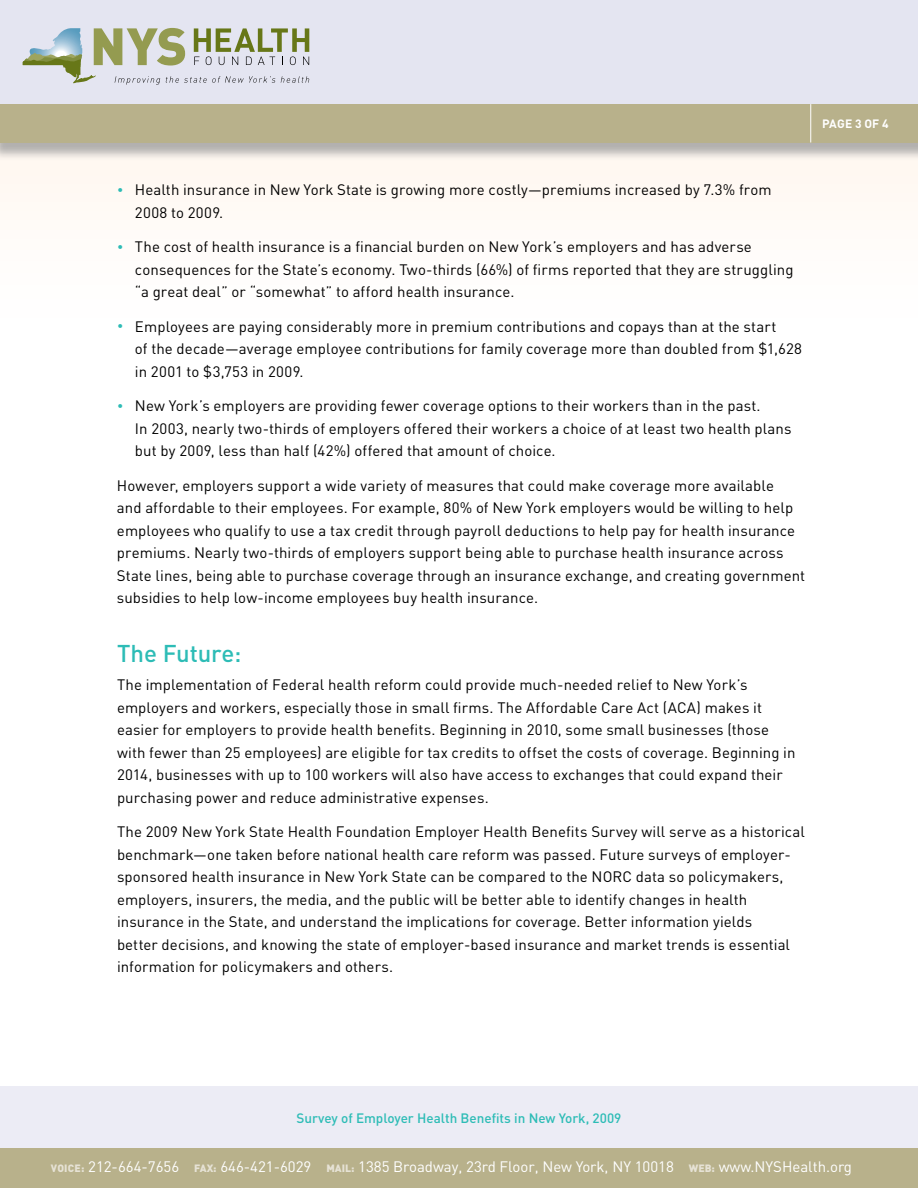
<style>
.page{position:relative;width:918px;height:1188px;background:#fff}
.page>*{position:absolute;margin:0;border:0;box-sizing:border-box;transform-origin:0 0}
.t1{font:500 24px "DIN";letter-spacing:-.005em;color:#2dbcb6}
.t2{font:15px/22.5px "DIN";letter-spacing:.005em;color:#000}
.t3{font:15px "DIN";color:#fff}
.t4{font:500 13.5px "DIN";color:#2dbcb6}
.t5{font:700 12px "DIN";color:#fff}
.s1{font-size:12px;color:#2dbcb6}
.s2{font-weight:900;font-size:10.5px;color:#e6e2d5}
</style>
<div class="page">
<div style="left:0;top:0;width:918px;height:106px;background:#e4e5f1"></div>
<div style="left:0;top:142px;width:918px;height:224px;background:#fffdfb"></div>
<div style="left:0;top:1086px;width:918px;height:102px;background:#ececf5"></div>
<div style="left:0;top:106px;width:918px;height:55px;background:#999;opacity:.75"></div>
<div style="left:0;top:104px;width:918px;height:38px;background:#b8b18b"></div>
<hr style="left:810px;top:104px;width:1px;height:39px;background:#fff">
<div style="left:0;top:1148px;width:918px;height:40px;background:#b8b18b"></div>
<svg style="left:23px;top:28px;width:286px;height:57px"></svg>
<p class="t5" style="left:822px;top:116px;width:68px">PAGE 3 OF 4</p>
<p class="t2" style="left:135px;top:179px;width:638px;text-indent:-18px"><span class="s1">•</span> Health insurance in New York State is growing more costly—premiums increased by 7.3% from<br>2008 to 2009.</p>
<p class="t2" style="left:135px;top:236px;width:660px;text-indent:-18px"><span class="s1">•</span> The cost of health insurance is a financial burden on New York’s employers and has adverse consequences for the State’s economy. Two-thirds (66%) of firms reported that they are struggling “a great deal” or “somewhat” to afford health insurance.</p>
<p class="t2" style="left:135px;top:315px;width:669px;text-indent:-18px"><span class="s1">•</span> Employees are paying considerably more in premium contributions and copays than at the start<br>of the decade—average employee contributions for family coverage more than doubled from $1,628 in 2001 to $3,753 in 2009.</p>
<p class="t2" style="left:135px;top:395px;width:658px;text-indent:-18px"><span class="s1">•</span> New York’s employers are providing fewer coverage options to their workers than in the past.<br>In 2003, nearly two-thirds of employers offered their workers a choice of at least two health plans but by 2009, less than half (42%) offered that amount of choice.</p>
<p class="t2" style="left:117px;top:474px;width:690px">However, employers support a wide variety of measures that could make coverage more available<br>and affordable to their employees. For example, 80% of New York employers would be willing to help employees who qualify to use a tax credit through payroll deductions to help pay for health insurance premiums. Nearly two-thirds of employers support being able to purchase health insurance across State lines, being able to purchase coverage through an insurance exchange, and creating government subsidies to help low-income employees buy health insurance.</p>
<h1 class="t1" style="left:117px;top:637px;width:126px">The Future:</h1>
<p class="t2" style="left:117px;top:674px;width:680px">The implementation of Federal health reform could provide much-needed relief to New York’s employers and workers, especially those in small firms. The Affordable Care Act (ACA) makes it easier for employers to provide health benefits. Beginning in 2010, some small businesses (those with fewer than 25 employees) are eligible for tax credits to offset the costs of coverage. Beginning in 2014, businesses with up to 100 workers will also have access to exchanges that could expand their purchasing power and reduce administrative expenses.</p>
<p class="t2" style="left:117px;top:821px;width:689px">The 2009 New York State Health Foundation Employer Health Benefits Survey will serve as a historical benchmark—one taken before national health care reform was passed. Future surveys of employer&shy;sponsored health insurance in New York State can be compared to the NORC data so policymakers, employers, insurers, the media, and the public will be better able to identify changes in health insurance in the State, and understand the implications for coverage. Better information yields<br>better decisions, and knowing the state of employer-based insurance and market trends is essential information for policymakers and others.</p>
<p class="t4" style="left:297px;top:1109px;width:326px">Survey of Employer Health Benefits in New York, 2009</p>
<p class="t3" style="left:51px;top:1158px;width:803px"><span class="s2">VOICE:</span> 212-664-7656 <span class="s2">FAX:</span> 646-421-6029 <span class="s2">MAIL:</span> 1385 Broadway, 23rd Floor, New York, NY 10018 <span class="s2">WEB:</span> www.NYSHealth.org</p>
</div>
